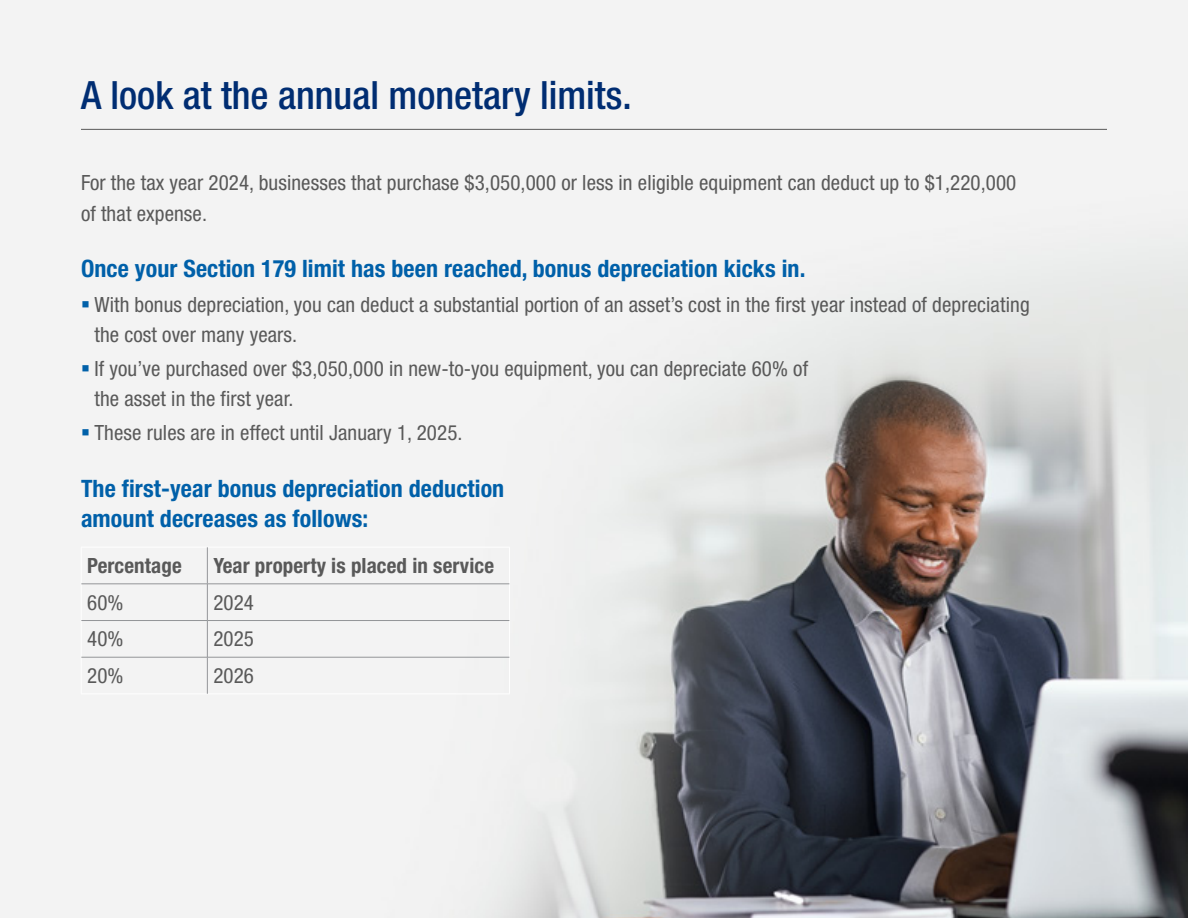
<style>
.page{position:relative;width:1188px;height:918px;background:#fff}
.page>*{position:absolute;margin:0;border:0;box-sizing:border-box;transform-origin:0 0}
.t1{font:500 condensed 39px "Helvetica Neue LT Std";color:#002d72}
.t2{font:700 condensed 24px/30px "Helvetica Neue LT Std";letter-spacing:.005em;color:#0060a9}
.t3{font:condensed 21px/30px "Helvetica Neue LT Std";letter-spacing:.005em;color:#595959}
.t4{font:700 condensed 21px "Helvetica Neue LT Std";letter-spacing:.005em;color:#595959}
.s1{color:#0060a9}
</style>
<div class="page">
<img style="left:0;top:0;width:1188px;height:918px">
<hr style="left:81px;top:129px;width:1026px;height:1px;background:#595959">
<hr style="left:81px;top:547px;width:126px;height:1px;background:#fff">
<hr style="left:81px;top:547px;width:1px;height:37px;background:#fff">
<hr style="left:207px;top:547px;width:303px;height:1px;background:#fff">
<hr style="left:509px;top:547px;width:1px;height:37px;background:#fff">
<hr style="left:81px;top:584px;width:1px;height:37px;background:#fff">
<hr style="left:509px;top:584px;width:1px;height:37px;background:#fff">
<hr style="left:81px;top:621px;width:1px;height:36px;background:#fff">
<hr style="left:509px;top:621px;width:1px;height:36px;background:#fff">
<hr style="left:81px;top:657px;width:1px;height:37px;background:#fff">
<hr style="left:509px;top:657px;width:1px;height:37px;background:#fff">
<hr style="left:81px;top:694px;width:126px;height:1px;background:#fff">
<hr style="left:207px;top:694px;width:303px;height:1px;background:#fff">
<hr style="left:207px;top:547px;width:1px;height:37px;background:#939598">
<hr style="left:81px;top:584px;width:126px;height:1px;background:#939598">
<hr style="left:207px;top:584px;width:302px;height:1px;background:#939598">
<hr style="left:207px;top:584px;width:1px;height:36px;background:#939598">
<hr style="left:81px;top:620px;width:126px;height:1px;background:#939598">
<hr style="left:207px;top:620px;width:302px;height:1px;background:#939598">
<hr style="left:207px;top:621px;width:1px;height:36px;background:#939598">
<hr style="left:81px;top:657px;width:126px;height:1px;background:#939598">
<hr style="left:207px;top:657px;width:302px;height:1px;background:#939598">
<hr style="left:207px;top:657px;width:1px;height:37px;background:#939598">
<h1 class="t1" style="left:81px;top:72px;width:552px">A look at the annual monetary limits.</h1>
<p class="t3" style="left:81px;top:168px;width:937px">For the tax year 2024, businesses that purchase $3,050,000 or less in eligible equipment can deduct up to $1,220,000 of that expense.</p>
<p class="t2" style="left:81px;top:254px;width:726px">Once your Section 179 limit has been reached, bonus depreciation kicks in.</p>
<p class="t3" style="left:94px;top:289px;width:937px;text-indent:-14px"><span class="s1">▪</span> With bonus depreciation, you can deduct a substantial portion of an asset’s cost in the first year instead of depreciating the cost over many years.</p>
<p class="t3" style="left:94px;top:354px;width:715px;text-indent:-14px"><span class="s1">▪</span> If you’ve purchased over $3,050,000 in new-to-you equipment, you can depreciate 60% of the asset in the first year.</p>
<p class="t3" style="left:81px;top:418px;width:383px"><span class="s1">▪</span> These rules are in effect until January 1, 2025.</p>
<p class="t2" style="left:81px;top:474px;width:425px">The first-year bonus depreciation deduction amount decreases as follows:</p>
<p class="t4" style="left:87px;top:553px;width:96px">Percentage</p>
<p class="t4" style="left:213px;top:553px;width:282px">Year property is placed in service</p>
<p class="t3" style="left:87px;top:587px;width:38px">60%</p>
<p class="t3" style="left:213px;top:587px;width:42px">2024</p>
<p class="t3" style="left:87px;top:624px;width:38px">40%</p>
<p class="t3" style="left:213px;top:624px;width:42px">2025</p>
<p class="t3" style="left:87px;top:660px;width:38px">20%</p>
<p class="t3" style="left:213px;top:660px;width:42px">2026</p>
</div>
